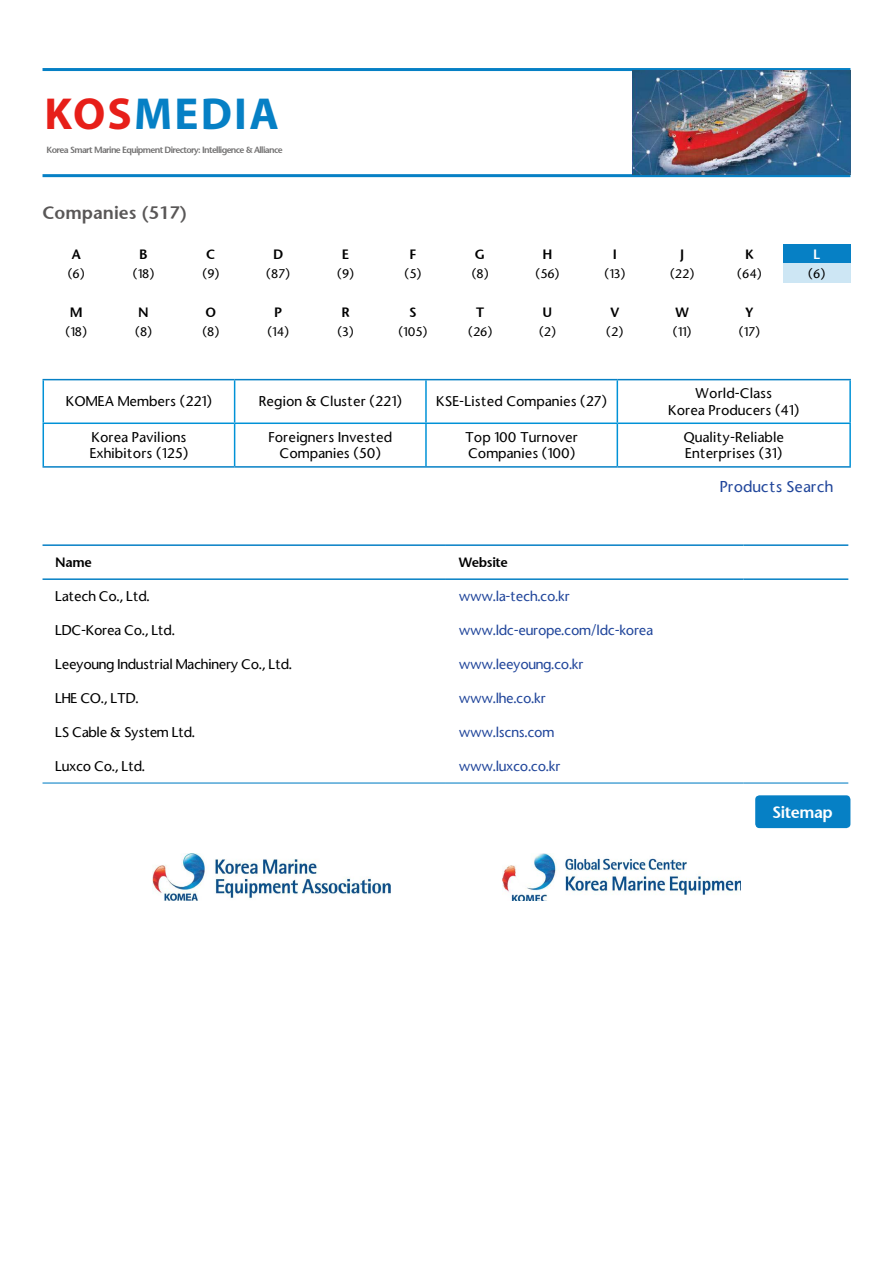
<style>
.page{position:relative;width:893px;height:1263px;background:#fff}
.page>*{position:absolute;margin:0;border:0;box-sizing:border-box;transform-origin:0 0}
.t1{font:700 45px "Myriad Pro";letter-spacing:.05em;color:#0680c5}
.t2{font:600 18px "Stone Sans";color:#595757}
.t3{font:600 16.5px "Stone Sans";letter-spacing:-.025em;color:#fff}
.t4{font:500 15px "Stone Sans";color:#21469b}
.t5{font:500 13.5px/16.2px "Stone Sans";color:#000}
.t6{font:500 13.5px "Stone Sans";letter-spacing:-.025em;color:#21469b}
.t7{font:500 13.5px "Stone Sans";letter-spacing:-.025em;color:#000}
.t8{font:600 13.5px "Stone Sans";letter-spacing:-.025em;color:#000}
.t9{font:600 13.5px "Stone Sans";color:#fff}
.t10{font:500 12px "Stone Sans";color:#000}
.t11{font:600 9px "Stone Sans";letter-spacing:-.07em;color:#727171}
.s1{color:#e71f19}
</style>
<div class="page">
<div style="left:783px;top:244px;width:67px;height:20px;background:#0680c5"></div>
<div style="left:783px;top:264px;width:67px;height:19px;background:#cde6f4"></div>
<hr style="left:43px;top:380px;width:1px;height:42px;background:#0092d7">
<hr style="left:234px;top:380px;width:1px;height:42px;background:#0092d7">
<hr style="left:425px;top:380px;width:2px;height:42px;background:#0092d7">
<hr style="left:617px;top:380px;width:1px;height:42px;background:#0092d7">
<hr style="left:849px;top:380px;width:2px;height:42px;background:#0092d7">
<hr style="left:43px;top:422px;width:192px;height:2px;background:#0092d7">
<hr style="left:43px;top:424px;width:1px;height:42px;background:#0092d7">
<hr style="left:235px;top:422px;width:191px;height:2px;background:#0092d7">
<hr style="left:234px;top:424px;width:1px;height:42px;background:#0092d7">
<hr style="left:426px;top:422px;width:191px;height:2px;background:#0092d7">
<hr style="left:425px;top:424px;width:2px;height:42px;background:#0092d7">
<hr style="left:617px;top:422px;width:234px;height:2px;background:#0092d7">
<hr style="left:617px;top:424px;width:1px;height:42px;background:#0092d7">
<hr style="left:849px;top:424px;width:2px;height:42px;background:#0092d7">
<hr style="left:43px;top:379px;width:192px;height:1px;background:#0680c5">
<hr style="left:235px;top:379px;width:191px;height:1px;background:#0680c5">
<hr style="left:426px;top:379px;width:191px;height:1px;background:#0680c5">
<hr style="left:617px;top:379px;width:234px;height:1px;background:#0680c5">
<hr style="left:43px;top:466px;width:192px;height:2px;background:#0680c5">
<hr style="left:235px;top:466px;width:191px;height:2px;background:#0680c5">
<hr style="left:426px;top:466px;width:191px;height:2px;background:#0680c5">
<hr style="left:617px;top:466px;width:234px;height:2px;background:#0680c5">
<hr style="left:43px;top:544px;width:403px;height:2px;background:#0680c5">
<hr style="left:446px;top:544px;width:298px;height:2px;background:#0680c5">
<hr style="left:744px;top:544px;width:104px;height:2px;background:#0680c5">
<hr style="left:43px;top:578px;width:403px;height:2px;background:#0680c5">
<hr style="left:446px;top:578px;width:298px;height:2px;background:#0680c5">
<hr style="left:744px;top:578px;width:104px;height:2px;background:#0680c5">
<hr style="left:43px;top:782px;width:403px;height:1px;background:#0680c5">
<hr style="left:446px;top:782px;width:298px;height:1px;background:#0680c5">
<hr style="left:744px;top:782px;width:104px;height:1px;background:#0680c5">
<div style="left:755px;top:795px;width:95px;height:33px;background:#0680c5;border-radius:4px"></div>
<img style="left:152px;top:854px;width:239px;height:46px">
<img style="left:502px;top:854px;width:239px;height:46px">
<hr style="left:43px;top:68px;width:807px;height:3px;background:#0680c5">
<hr style="left:43px;top:174px;width:807px;height:3px;background:#0680c5">
<img style="left:632px;top:71px;width:218px;height:104px">
<h1 class="t1" style="left:45px;top:84px;width:236px"><span class="s1">KOS</span>MEDIA</h1>
<p class="t11" style="left:47px;top:144px;width:238px">Korea Smart Marine Equipment Directory: Intelligence &amp; Alliance</p>
<h2 class="t2" style="left:43px;top:202px;width:146px">Companies (517)</h2>
<p class="t8" style="left:72px;top:246px;width:11px">A</p>
<p class="t8" style="left:139px;top:246px;width:10px">B</p>
<p class="t8" style="left:206px;top:246px;width:11px">C</p>
<p class="t8" style="left:273px;top:246px;width:12px">D</p>
<p class="t8" style="left:342px;top:246px;width:9px">E</p>
<p class="t8" style="left:409px;top:246px;width:8px">F</p>
<p class="t8" style="left:475px;top:246px;width:12px">G</p>
<p class="t8" style="left:542px;top:246px;width:12px">H</p>
<p class="t8" style="left:613px;top:246px;width:6px">I</p>
<p class="t8" style="left:680px;top:246px;width:6px">J</p>
<p class="t8" style="left:745px;top:246px;width:10px">K</p>
<p class="t9" style="left:813px;top:246px;width:9px">L</p>
<p class="t10" style="left:68px;top:266px;width:18px">(6)</p>
<p class="t10" style="left:133px;top:266px;width:23px">(18)</p>
<p class="t10" style="left:202px;top:266px;width:18px">(9)</p>
<p class="t10" style="left:266px;top:266px;width:25px">(87)</p>
<p class="t10" style="left:337px;top:266px;width:18px">(9)</p>
<p class="t10" style="left:404px;top:266px;width:18px">(5)</p>
<p class="t10" style="left:472px;top:266px;width:18px">(8)</p>
<p class="t10" style="left:535px;top:266px;width:26px">(56)</p>
<p class="t10" style="left:604px;top:266px;width:22px">(13)</p>
<p class="t10" style="left:670px;top:266px;width:26px">(22)</p>
<p class="t10" style="left:737px;top:266px;width:26px">(64)</p>
<p class="t10" style="left:808px;top:266px;width:18px">(6)</p>
<p class="t8" style="left:70px;top:304px;width:14px">M</p>
<p class="t8" style="left:138px;top:304px;width:12px">N</p>
<p class="t8" style="left:205px;top:304px;width:12px">O</p>
<p class="t8" style="left:274px;top:304px;width:10px">P</p>
<p class="t8" style="left:341px;top:304px;width:10px">R</p>
<p class="t8" style="left:409px;top:304px;width:9px">S</p>
<p class="t8" style="left:476px;top:304px;width:10px">T</p>
<p class="t8" style="left:543px;top:304px;width:11px">U</p>
<p class="t8" style="left:610px;top:304px;width:10px">V</p>
<p class="t8" style="left:675px;top:304px;width:15px">W</p>
<p class="t8" style="left:745px;top:304px;width:10px">Y</p>
<p class="t10" style="left:66px;top:324px;width:23px">(18)</p>
<p class="t10" style="left:135px;top:324px;width:18px">(8)</p>
<p class="t10" style="left:202px;top:324px;width:18px">(8)</p>
<p class="t10" style="left:267px;top:324px;width:23px">(14)</p>
<p class="t10" style="left:337px;top:324px;width:18px">(3)</p>
<p class="t10" style="left:398px;top:324px;width:30px">(105)</p>
<p class="t10" style="left:468px;top:324px;width:26px">(26)</p>
<p class="t10" style="left:539px;top:324px;width:18px">(2)</p>
<p class="t10" style="left:606px;top:324px;width:18px">(2)</p>
<p class="t10" style="left:673px;top:324px;width:20px">(11)</p>
<p class="t10" style="left:739px;top:324px;width:23px">(17)</p>
<p class="t5" style="left:66px;top:393px;width:148px">KOMEA Members (221)</p>
<p class="t5" style="left:259px;top:393px;width:145px">Region &amp; Cluster (221)</p>
<p class="t5" style="left:436px;top:393px;width:172px">KSE-Listed Companies (27)</p>
<p class="t5" style="left:668px;top:385px;width:133px;text-align:center">World-Class<br>Korea Producers (41)</p>
<p class="t5" style="left:90px;top:429px;width:100px">Korea Pavilions<br>Exhibitors (125)</p>
<p class="t5" style="left:268px;top:429px;width:125px;text-align:center">Foreigners Invested<br>Companies (50)</p>
<p class="t5" style="left:465px;top:429px;width:115px">Top 100 Turnover<br>Companies (100)</p>
<p class="t5" style="left:683px;top:429px;width:102px">Quality-Reliable<br>Enterprises (31)</p>
<p class="t4" style="left:720px;top:477px;width:115px">Products Search</p>
<p class="t8" style="left:55px;top:554px;width:38px">Name</p>
<p class="t8" style="left:459px;top:554px;width:51px">Website</p>
<p class="t7" style="left:55px;top:587px;width:96px">Latech Co., Ltd.</p>
<p class="t6" style="left:459px;top:587px;width:113px">www.la-tech.co.kr</p>
<p class="t7" style="left:55px;top:621px;width:121px">LDC-Korea Co., Ltd.</p>
<p class="t6" style="left:459px;top:621px;width:196px">www.ldc-europe.com/ldc-korea</p>
<p class="t7" style="left:55px;top:655px;width:238px">Leeyoung Industrial Machinery Co., Ltd.</p>
<p class="t6" style="left:459px;top:655px;width:127px">www.leeyoung.co.kr</p>
<p class="t5" style="left:55px;top:690px;width:85px">LHE CO., LTD.</p>
<p class="t6" style="left:459px;top:689px;width:89px">www.lhe.co.kr</p>
<p class="t7" style="left:55px;top:723px;width:141px">LS Cable &amp; System Ltd.</p>
<p class="t6" style="left:459px;top:723px;width:97px">www.lscns.com</p>
<p class="t7" style="left:55px;top:757px;width:91px">Luxco Co., Ltd.</p>
<p class="t6" style="left:459px;top:757px;width:104px">www.luxco.co.kr</p>
<p class="t3" style="left:772px;top:801px;width:62px">Sitemap</p>
</div>
